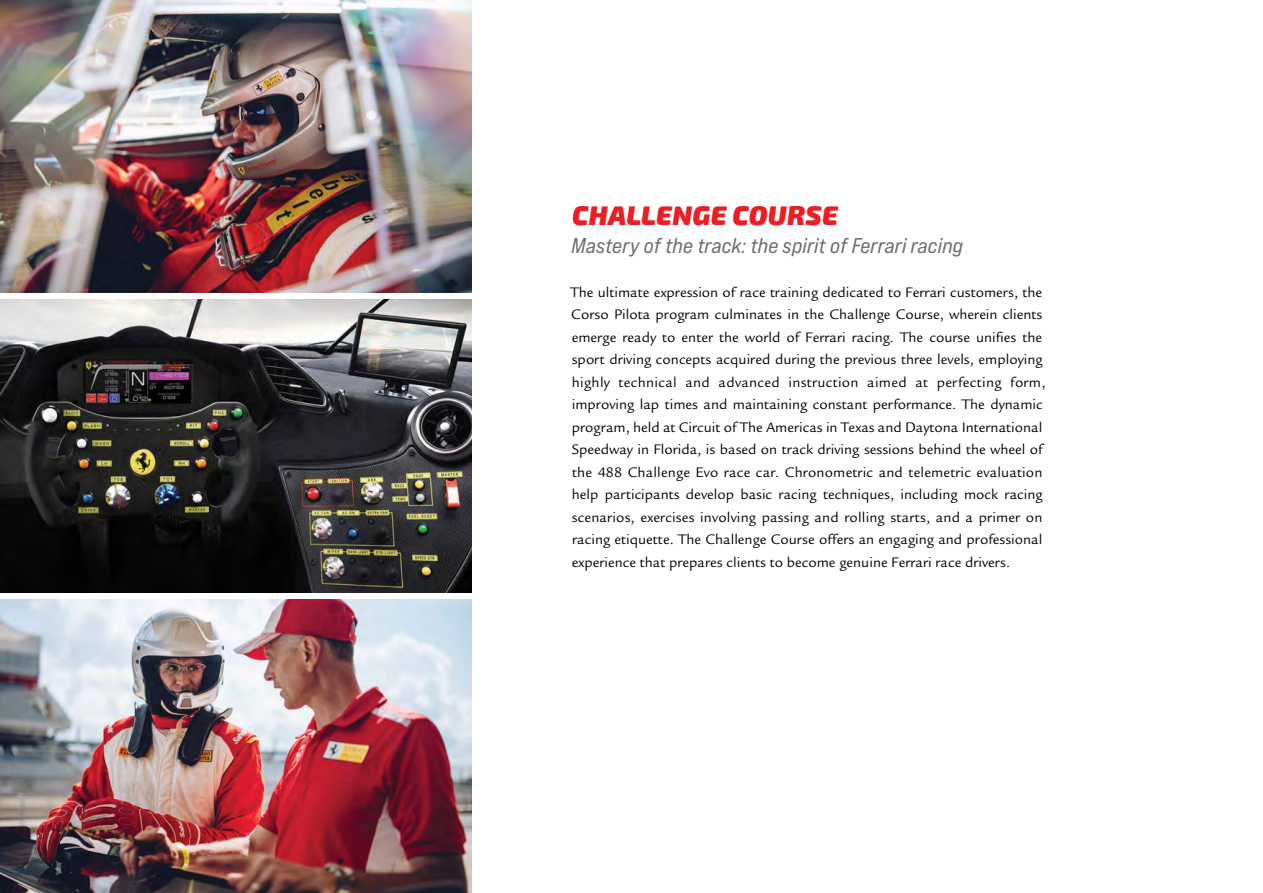
<style>
.page{position:relative;width:1263px;height:893px;background:#fff}
.page>*{position:absolute;margin:0;border:0;box-sizing:border-box;transform-origin:0 0}
.t1{font:italic 900 27px "Exo 2";letter-spacing:.01em;color:#ed1d24}
.t2{font:21.3px "Bebas Neue Pro Exp It";letter-spacing:.005em;color:#6d6e71}
.t3{font:15px/22.5px "Legacy Sans Std";color:#000}
</style>
<div class="page">
<img style="left:0;top:0;width:472px;height:293px">
<img style="left:0;top:299px;width:472px;height:293px">
<img style="left:0;top:599px;width:472px;height:294px">
<h1 class="t1" style="left:572px;top:194px;width:267px">CHALLENGE COURSE</h1>
<h2 class="t2" style="left:572px;top:233px;width:393px">Mastery of the track: the spirit of Ferrari racing</h2>
<p class="t3" style="left:570px;top:281px;width:477px">The ultimate expression of race training dedicated to Ferrari customers, the Corso Pilota program culminates in the Challenge Course, wherein clients emerge ready to enter the world of Ferrari racing. The course unifies the sport driving concepts acquired during the previous three levels, employing highly technical and advanced instruction aimed at perfecting form, improving lap times and maintaining constant performance. The dynamic program, held at Circuit of The Americas in Texas and Daytona International Speedway in Florida, is based on track driving sessions behind the wheel of the 488 Challenge Evo race car. Chronometric and telemetric evaluation help participants develop basic racing techniques, including mock racing scenarios, exercises involving passing and rolling starts, and a primer on racing etiquette. The Challenge Course offers an engaging and professional experience that prepares clients to become genuine Ferrari race drivers.</p>
</div>
